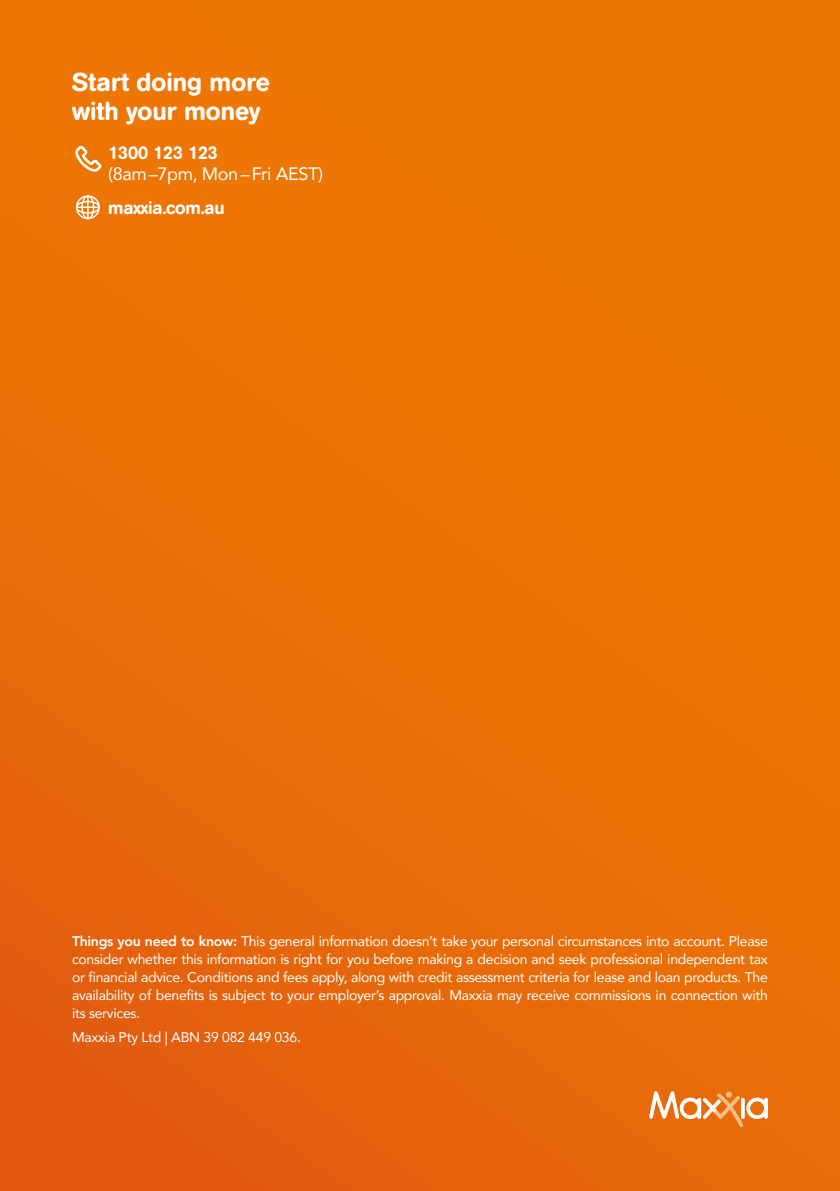
<style>
.page{position:relative;width:840px;height:1191px;background:#fff}
.page>*{position:absolute;margin:0;border:0;box-sizing:border-box;transform-origin:0 0}
.t1{font:500 25.6px/28.4px "AG Book Rounded";color:#fff}
.BODY{font:18px/21px "Avenir";letter-spacing:-.02em;color:#fff}
.BODY-2{font:500 18px "AG Book Rounded";letter-spacing:-.01em;color:#fff}
.Body_copy{font:14px/18px "Avenir";letter-spacing:-.02em;color:#fff;text-align:justify}
.s1{font-family:"AG Book Rounded";font-weight:500}
.s2{font-weight:800}
</style>
<div class="page">
<div style="left:0;top:0;width:839px;height:1191px;background:linear-gradient(to bottom,#ef7b01,#e5640c)"></div>
<svg style="left:648px;top:1091px;width:119px;height:36px"></svg>
<svg style="left:76px;top:145px;width:25px;height:27px"></svg>
<svg style="left:76px;top:195px;width:24px;height:24px"></svg>
<p class="t1" style="left:72px;top:68px;width:199px">Start doing more with your money</p>
<p class="BODY" style="left:108px;top:142px;width:216px"><span class="s1">1300 123 123<br></span>(8am–7pm, Mon –Fri AEST)</p>
<p class="BODY-2" style="left:108px;top:197px;width:118px">maxxia.com.au</p>
<p class="Body_copy" style="left:72px;top:931px;width:697px"><span class="s2">Things you need to know:</span> This general information doesn’t take your personal circumstances into account. Please consider whether this information is right for you before making a decision and seek professional independent tax or financial advice. Conditions and fees apply, along with credit assessment criteria for lease and loan products. The availability of benefits is subject to your employer’s approval. Maxxia may receive commissions in connection with its services.</p>
<p class="Body_copy" style="left:72px;top:1027px;width:230px">Maxxia Pty Ltd | ABN 39 082 449 036.</p>
</div>
